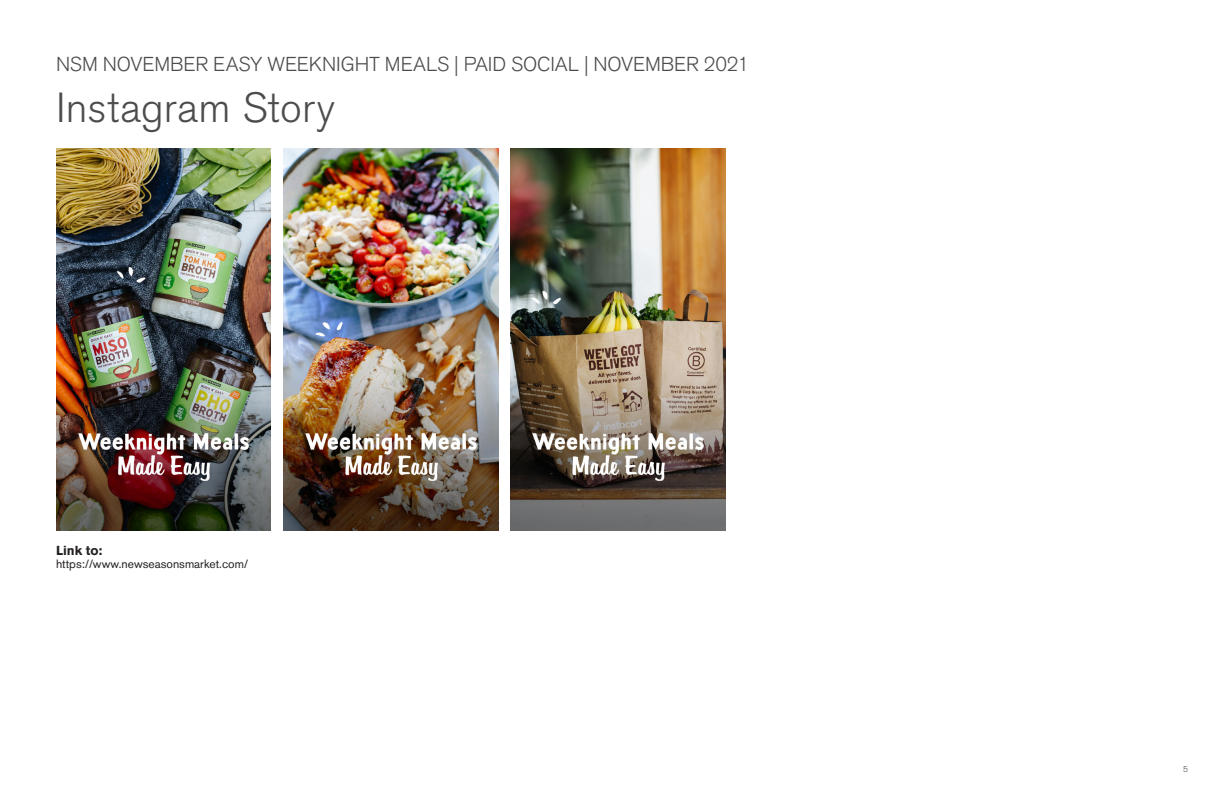
<style>
.page{position:relative;width:1224px;height:792px;background:#fff}
.page>*{position:absolute;margin:0;border:0;box-sizing:border-box;transform-origin:0 0}
.t1{font:300 41.7px "Akzidenz Grotesk BE";letter-spacing:.005em;color:#4b4c4d}
.t2{font:300 20px "Akzidenz Grotesk BE";letter-spacing:-.005em;color:#4b4c4d}
.t3{font:700 13px "Akzidenz Grotesk BE";color:#231f20}
.t4{font:12px "Akzidenz Grotesk BE";color:#231f20}
.t5{font:300 8.5px "Akzidenz Grotesk BE";color:#4b4c4d}
</style>
<div class="page">
<img style="left:56px;top:148px;width:215px;height:383px">
<img style="left:283px;top:148px;width:215px;height:383px">
<img style="left:510px;top:148px;width:215px;height:383px">
<p class="t2" style="left:56px;top:53px;width:694px">NSM NOVEMBER EASY WEEKNIGHT MEALS | PAID SOCIAL | NOVEMBER 2021</p>
<p class="t1" style="left:56px;top:84px;width:281px">Instagram Story</p>
<p class="t3" style="left:56px;top:543px;width:48px">Link to:</p>
<p class="t4" style="left:56px;top:556px;width:194px">https://www.newseasonsmarket.com/</p>
<p class="t5" style="left:1183px;top:765px;width:6px">5</p>
</div>
